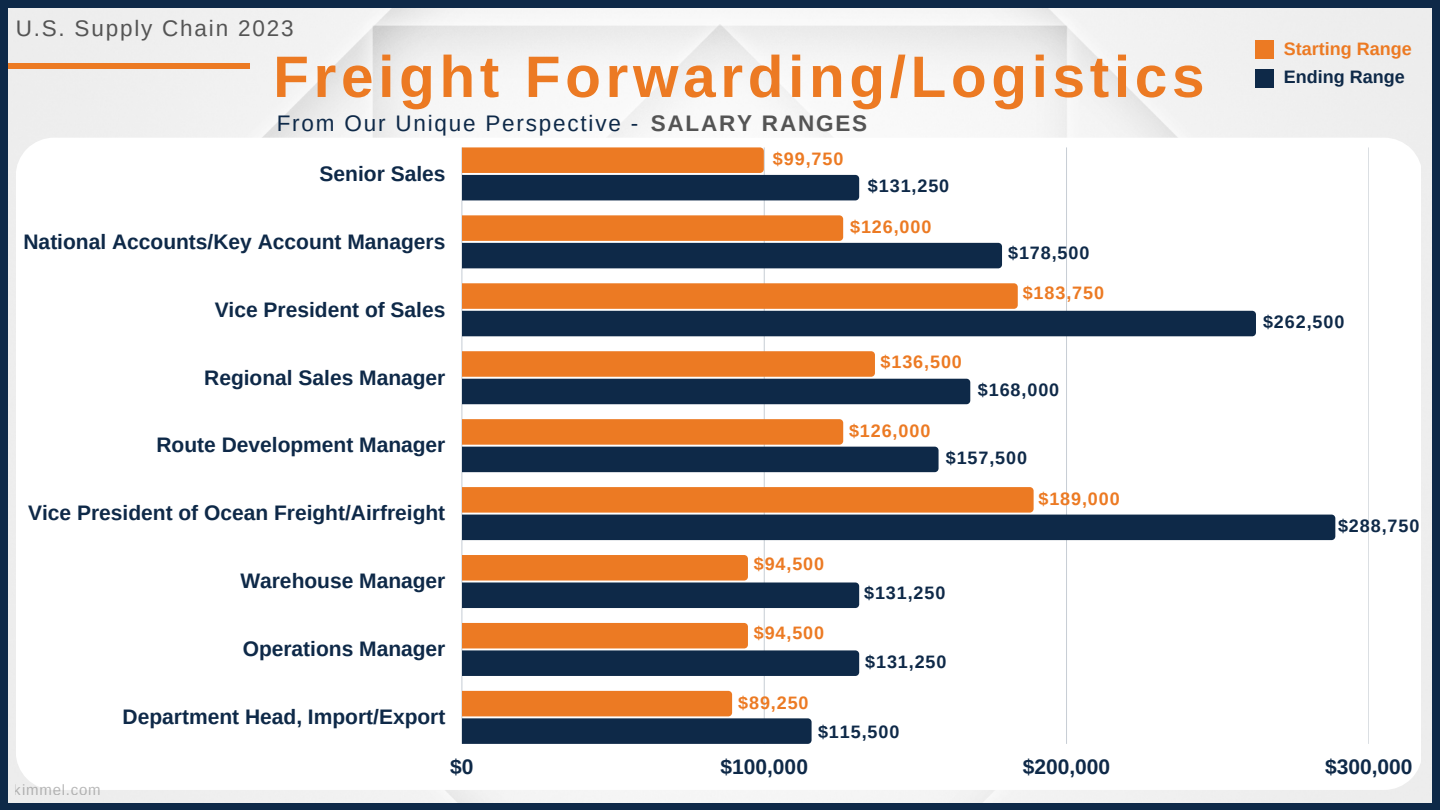
<style>
.page{position:relative;width:1440px;height:810px;background:#0e2948}
.page>*{position:absolute;margin:0;border:0;box-sizing:border-box;transform-origin:0 0}
.t1{font:700 58.5px "Arimo";letter-spacing:.08em;color:#ec7a23}
.t2{font:22.5px "Arimo";letter-spacing:.08em;color:#0e2948}
.t3{font:22.5px "Arimo";letter-spacing:.08em;color:#545454}
.t4{font:700 21px "Arimo";color:#0e2948}
.t5{font:700 18px "Arimo";letter-spacing:.05em;color:#0e2948}
.t6{font:700 18px "Arimo";letter-spacing:.05em;color:#ec7a23}
.t7{font:700 18px "Arimo";color:#ec7a23}
.t8{font:700 18px "Arimo";color:#0e2948}
.t9{font:15px "Arimo";letter-spacing:.05em;color:#737373}
.s1{font-weight:700;color:#545454}
</style>
<div class="page">
<div style="left:9px;top:8px;width:1423px;height:794px;background:#f1f1f1"></div>
<div style="left:16px;top:138px;width:1405px;height:652px;background:#fff"></div>
<svg style="left:461px;top:147px;width:908px;height:597px;fill:#fff"></svg>
<svg style="left:760px;top:147px;width:4px;height:26px"></svg>
<svg style="left:839px;top:215px;width:4px;height:26px"></svg>
<svg style="left:1014px;top:283px;width:4px;height:26px"></svg>
<svg style="left:871px;top:351px;width:4px;height:26px"></svg>
<svg style="left:839px;top:419px;width:4px;height:26px"></svg>
<svg style="left:1030px;top:487px;width:4px;height:26px"></svg>
<svg style="left:744px;top:555px;width:4px;height:26px"></svg>
<svg style="left:744px;top:623px;width:4px;height:25px"></svg>
<svg style="left:728px;top:691px;width:4px;height:25px"></svg>
<svg style="left:855px;top:175px;width:4px;height:25px"></svg>
<svg style="left:998px;top:243px;width:4px;height:25px"></svg>
<svg style="left:1252px;top:311px;width:4px;height:25px"></svg>
<svg style="left:966px;top:379px;width:4px;height:25px"></svg>
<svg style="left:935px;top:447px;width:4px;height:25px"></svg>
<svg style="left:1332px;top:515px;width:3px;height:25px"></svg>
<svg style="left:855px;top:583px;width:4px;height:25px"></svg>
<svg style="left:855px;top:650px;width:4px;height:26px"></svg>
<svg style="left:808px;top:718px;width:4px;height:26px"></svg>
<div style="left:9px;top:63px;width:241px;height:6px;background:#ec7a23"></div>
<div style="left:1255px;top:40px;width:19px;height:19px;background:#ec7a23"></div>
<div style="left:1255px;top:69px;width:19px;height:19px;background:#0e2948"></div>
<p class="t3" style="left:16px;top:16px;width:279px">U.S. Supply Chain 2023</p>
<h1 class="t1" style="left:273px;top:44px;width:933px">Freight Forwarding/Logistics</h1>
<p class="t2" style="left:277px;top:111px;width:592px">From Our Unique Perspective - <span class="s1">SALARY RANGES</span></p>
<p class="t4" style="left:320px;top:162px;width:127px">Senior Sales</p>
<p class="t4" style="left:24px;top:230px;width:423px">National Accounts/Key Account Managers</p>
<p class="t4" style="left:215px;top:298px;width:232px">Vice President of Sales</p>
<p class="t4" style="left:204px;top:366px;width:243px">Regional Sales Manager</p>
<p class="t4" style="left:156px;top:433px;width:291px">Route Development Manager</p>
<p class="t4" style="left:28px;top:501px;width:419px">Vice President of Ocean Freight/Airfreight</p>
<p class="t4" style="left:240px;top:569px;width:207px">Warehouse Manager</p>
<p class="t4" style="left:243px;top:637px;width:204px">Operations Manager</p>
<p class="t4" style="left:123px;top:705px;width:324px">Department Head, Import/Export</p>
<p class="t6" style="left:773px;top:149px;width:72px">$99,750</p>
<p class="t5" style="left:868px;top:176px;width:83px">$131,250</p>
<p class="t6" style="left:850px;top:217px;width:83px">$126,000</p>
<p class="t5" style="left:1008px;top:243px;width:83px">$178,500</p>
<p class="t6" style="left:1023px;top:283px;width:83px">$183,750</p>
<p class="t6" style="left:881px;top:352px;width:83px">$136,500</p>
<p class="t6" style="left:849px;top:420px;width:83px">$126,000</p>
<p class="t5" style="left:978px;top:380px;width:83px">$168,000</p>
<p class="t5" style="left:946px;top:448px;width:83px">$157,500</p>
<p class="t6" style="left:1038px;top:489px;width:83px">$189,000</p>
<p class="t6" style="left:754px;top:554px;width:72px">$94,500</p>
<p class="t6" style="left:754px;top:623px;width:72px">$94,500</p>
<p class="t6" style="left:738px;top:693px;width:72px">$89,250</p>
<p class="t5" style="left:864px;top:583px;width:83px">$131,250</p>
<p class="t5" style="left:865px;top:652px;width:83px">$131,250</p>
<p class="t5" style="left:818px;top:722px;width:83px">$115,500</p>
<p class="t7" style="left:1284px;top:39px;width:129px">Starting Range</p>
<p class="t8" style="left:1284px;top:67px;width:122px">Ending Range</p>
<p class="t5" style="left:1263px;top:312px;width:83px">$262,500</p>
<p class="t5" style="left:1338px;top:516px;width:83px">$288,750</p>
<p class="t9" style="left:14px;top:781px;width:88px">kimmel.com</p>
<p class="t4" style="left:450px;top:755px;width:25px">$0</p>
<p class="t4" style="left:720px;top:755px;width:89px">$100,000</p>
<p class="t4" style="left:1023px;top:755px;width:89px">$200,000</p>
<p class="t4" style="left:1325px;top:755px;width:89px">$300,000</p>
</div>
